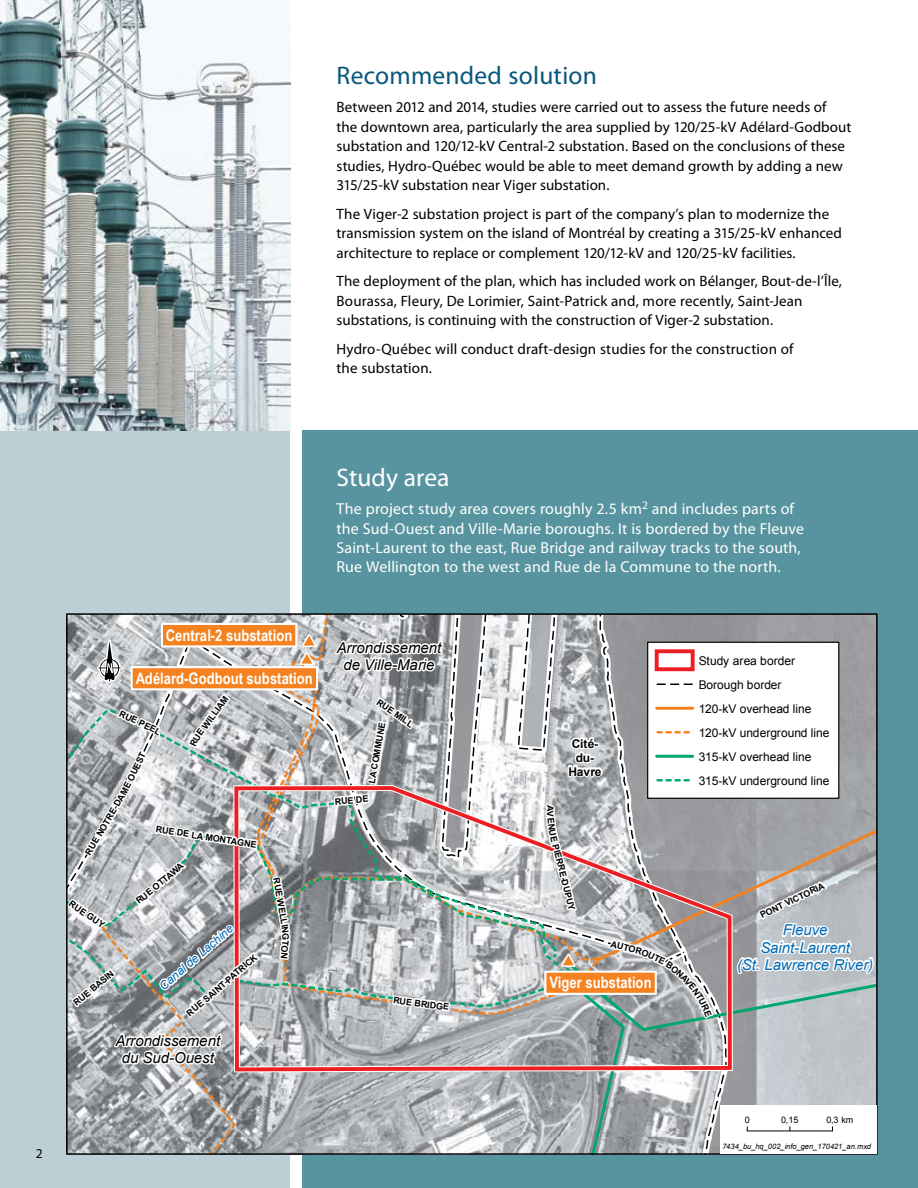
<style>
.page{position:relative;width:918px;height:1188px;background:#fff}
.page>*{position:absolute;margin:0;border:0;box-sizing:border-box;transform-origin:0 0}
.Titre_2__H2{font:25.5px "Myriad Pro";letter-spacing:.01em;color:#07577c}
.Titre_2__H2-2{font:25.5px "Myriad Pro";color:#fff}
.Texte__P{font:15.9px/19px "Myriad Pro";letter-spacing:.01em;color:#fff}
.t1{font:700 15.9px "Arial Narrow";color:#fff}
.Texte__P-2{font:15px/19.5px "Myriad Pro";letter-spacing:.005em;color:#000}
.t2{font:italic 15px/17.1px "Arial";color:#000;text-align:center}
.t3{font:italic 15px/17.2px "Arial";color:#006bb6;text-align:center}
.t4{font:13.5px "Myriad Pro";color:#000}
.t5{font:12px/24px "Arial";letter-spacing:-.005em;color:#000}
.t6{font:italic 12px "Arial";color:#006bb6}
.t7{font:700 12px/13.8px "Arial";letter-spacing:-.01em;color:#000;text-align:center}
.t8{font:700 9px "Arial";color:#000}
.t9{font:9px "Arial";color:#000}
.t10{font:italic 7.5px "Arial";letter-spacing:.005em;color:#000}
</style>
<div class="page">
<div style="left:0;top:431px;width:290px;height:757px;background:#bccfd4"></div>
<div style="left:302px;top:431px;width:616px;height:757px;background:#57949f"></div>
<img style="left:0;top:0;width:290px;height:431px">
<svg style="left:67px;top:614px;width:810px;height:540px;background:#bbb9b8"></svg>
<h2 class="Titre_2__H2" style="left:337px;top:61px;width:262px">Recommended solution</h2>
<p class="Texte__P-2" style="left:337px;top:98px;width:516px">Between 2012 and 2014, studies were carried out to assess the future needs of<br>the downtown area, particularly the area supplied by 120/25-kV Adélard-Godbout substation and 120/12-kV Central-2 substation. Based on the conclusions of these studies, Hydro-Québec would be able to meet demand growth by adding a new 315/25-kV substation near Viger substation.</p>
<p class="Texte__P-2" style="left:337px;top:204px;width:507px">The Viger-2 substation project is part of the company’s plan to modernize the transmission system on the island of Montréal by creating a 315/25-kV enhanced architecture to replace or complement 120/12-kV and 120/25-kV facilities.</p>
<p class="Texte__P-2" style="left:337px;top:272px;width:507px">The deployment of the plan, which has included work on Bélanger, Bout-de-l’Île,<br>Bourassa, Fleury, De Lorimier, Saint-Patrick and, more recently, Saint-Jean substations, is continuing with the construction of Viger-2 substation.</p>
<p class="Texte__P-2" style="left:337px;top:339px;width:458px">Hydro-Québec will conduct draft-design studies for the construction of the substation.</p>
<p class="t4" style="left:36px;top:1146px;width:8px">2</p>
<p class="t1" style="left:166px;top:623px;width:128px">Central-2 substation</p>
<p class="t1" style="left:136px;top:667px;width:179px">Adélard-Godbout substation</p>
<p class="t8" style="left:122px;top:708px;width:35px;rotate:25deg">RUE PE</p>
<p class="t8" style="left:125px;top:778px;width:33px;rotate:-64deg">OUEST</p>
<p class="t8" style="left:194px;top:731px;width:27px;rotate:-53deg">E WIL</p>
<h2 class="Titre_2__H2-2" style="left:337px;top:464px;width:114px">Study area</h2>
<p class="Texte__P" style="left:337px;top:500px;width:469px">The project study area covers roughly 2.5 km<sup>2</sup> and includes parts of the Sud-Ouest and Ville-Marie boroughs. It is bordered by the Fleuve Saint-Laurent to the east, Rue Bridge and railway tracks to the south, Rue Wellington to the west and Rue de la Commune to the north.</p>
<p class="t2" style="left:337px;top:639px;width:106px">Arrondissement de Ville-Marie</p>
<p class="t8" style="left:381px;top:696px;width:44px;rotate:35deg">RUE MILL</p>
<p class="t8" style="left:366px;top:782px;width:63px;rotate:-80deg">LA COMMUNE</p>
<p class="t8" style="left:334px;top:796px;width:35px;rotate:-5deg">RUE DE</p>
<p class="t7" style="left:568px;top:737px;width:35px">Cité&shy;du-<br>Havre</p>
<p class="t5" style="left:699px;top:649px;width:132px">Study area border<br>Borough border<br>120-kV overhead line<br>120-kV underground line<br>315-kV overhead line<br>315-kV underground line</p>
<p class="t8" style="left:82px;top:851px;width:55px;rotate:-59deg">RUE NOTRE</p>
<p class="t8" style="left:73px;top:898px;width:42px;rotate:34deg">RUE GUY</p>
<p class="t8" style="left:88px;top:985px;width:29px;rotate:-40deg">BASIN</p>
<p class="t8" style="left:157px;top:823px;width:103px;rotate:9deg">RUE DE LA MONTAGNE</p>
<p class="t8" style="left:133px;top:897px;width:47px;rotate:-39deg">RUE OTTA</p>
<p class="t8" style="left:559px;top:835px;width:53px;rotate:76deg">E PIERRE-D</p>
<p class="t8" style="left:282px;top:877px;width:51px;rotate:80deg">RUE WELLI</p>
<p class="t8" style="left:758px;top:910px;width:72px;rotate:-26deg">PONT VICTORIA</p>
<p class="t6" style="left:156px;top:982px;width:95px;rotate:-41deg">Canal de Lachine</p>
<p class="t3" style="left:737px;top:922px;width:138px">Fleuve<br>Saint-Laurent<br>(St. Lawrence River)</p>
<p class="t8" style="left:205px;top:992px;width:64px;rotate:-41deg">AINT-PATRICK</p>
<p class="t1" style="left:550px;top:971px;width:104px">Viger substation</p>
<p class="t8" style="left:184px;top:1010px;width:29px;rotate:-40deg">RUE S</p>
<p class="t8" style="left:394px;top:994px;width:58px;rotate:7deg">RUE BRIDGE</p>
<p class="t2" style="left:116px;top:1032px;width:106px">Arrondissement du Sud-Ouest</p>
<p class="t9" style="left:745px;top:1114px;width:7px">0</p>
<p class="t9" style="left:781px;top:1114px;width:19px">0,15</p>
<p class="t9" style="left:826px;top:1114px;width:28px">0,3 km</p>
<p class="t10" style="left:722px;top:1141px;width:150px">7434_bu_hq_002_info_gen_170421_an.mxd</p>
</div>
